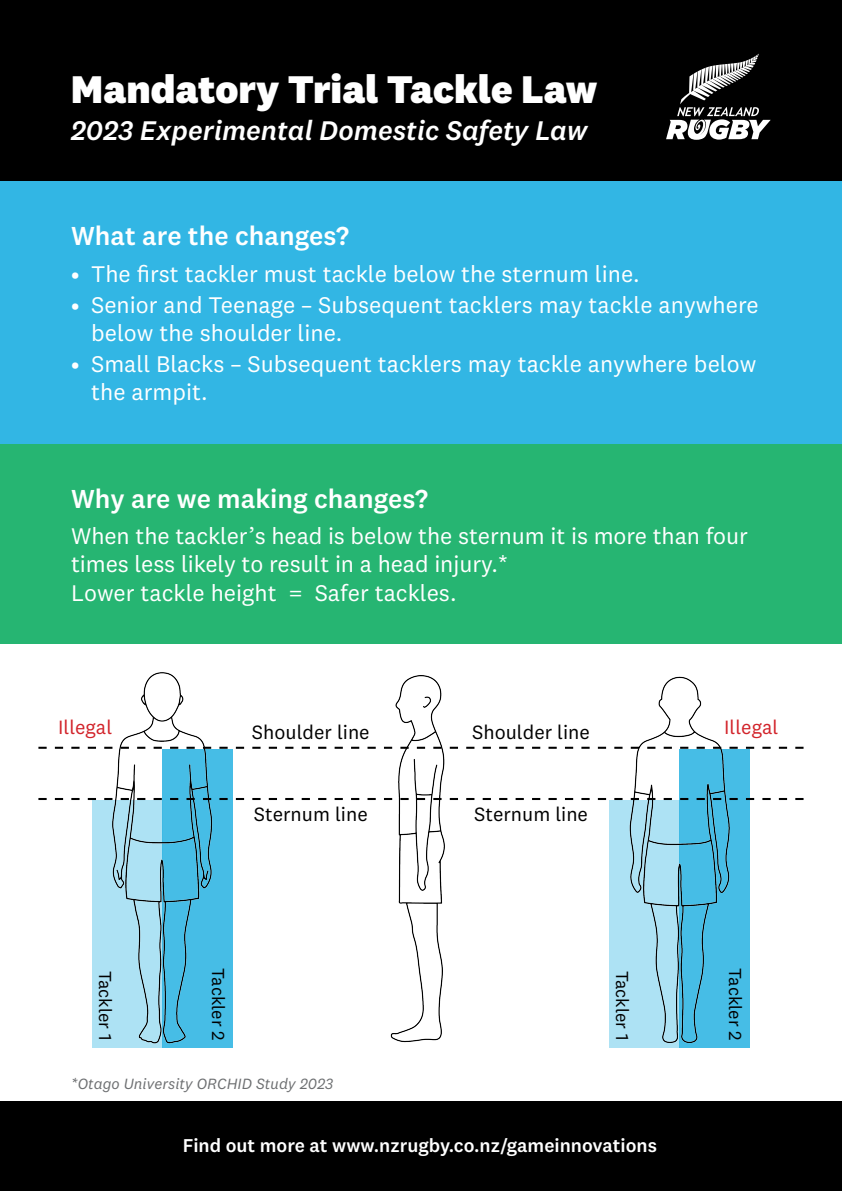
<style>
.page{position:relative;width:842px;height:1191px;background:#fff}
.page>*{position:absolute;margin:0;border:0;box-sizing:border-box;transform-origin:0 0}
.Heading_1{font:800 40px "National 2";color:#fff}
.Heading_2{font:italic 500 28px "National 2";color:#fff}
.Heading_2-2{font:500 27px "National 2";color:#fff}
.Heading_2-3{font:23.5px/28.2px "National 2";color:#fff}
.text_copy{font:20px "National 2";color:#000}
.text_copy-2{font:20px "National 2";color:#d2232a}
.small_text{font:500 19.2px "National 2";color:#fff}
.text_copy-3{font:18px "National 2";color:#000}
.small_text-2{font:italic 15.4px "National 2";color:#6d6f71}
</style>
<div class="page">
<div style="left:609px;top:800px;width:70px;height:247px;background:#ade2f4"></div>
<div style="left:679px;top:749px;width:70px;height:298px;background:#46bde6"></div>
<div style="left:92px;top:800px;width:70px;height:247px;background:#ade2f4"></div>
<div style="left:162px;top:749px;width:70px;height:298px;background:#46bde6"></div>
<div style="left:0;top:0;width:842px;height:183px;background:#000"></div>
<svg style="left:666px;top:54px;width:105px;height:86px"></svg>
<div style="left:0;top:181px;width:842px;height:264px;background:#32b6e4"></div>
<div style="left:0;top:444px;width:842px;height:199px;background:#26b572"></div>
<div style="left:0;top:1101px;width:842px;height:90px;background:#000"></div>
<img style="left:629px;top:676px;width:101px;height:368px">
<img style="left:390px;top:675px;width:55px;height:368px">
<img style="left:112px;top:672px;width:101px;height:372px">
<svg style="left:38px;top:746px;width:765px;height:3px"></svg>
<svg style="left:38px;top:798px;width:765px;height:2px"></svg>
<p class="Heading_1" style="left:71px;top:65px;width:528px">Mandatory Trial Tackle Law</p>
<p class="Heading_2" style="left:71px;top:113px;width:518px">2023 Experimental Domestic Safety Law</p>
<p class="Heading_2-2" style="left:71px;top:219px;width:279px">What are the changes?</p>
<p class="Heading_2-3" style="left:71px;top:259px;width:570px">• The first tackler must tackle below the sternum line.</p>
<p class="Heading_2-3" style="left:91px;top:290px;width:669px;text-indent:-20px">• Senior and Teenage – Subsequent tacklers may tackle anywhere below the shoulder line.</p>
<p class="Heading_2-3" style="left:91px;top:350px;width:667px;text-indent:-20px">• Small Blacks – Subsequent tacklers may tackle anywhere below the armpit.</p>
<p class="Heading_2-2" style="left:71px;top:482px;width:359px">Why are we making changes?</p>
<p class="Heading_2-3" style="left:71px;top:522px;width:678px">When the tackler’s head is below the sternum it is more than four times less likely to result in a head injury.*<br>Lower tackle height = Safer tackles.</p>
<p class="text_copy-2" style="left:58px;top:715px;width:56px">Illegal</p>
<p class="text_copy" style="left:252px;top:720px;width:119px">Shoulder line</p>
<p class="text_copy" style="left:472px;top:720px;width:119px">Shoulder line</p>
<p class="text_copy" style="left:254px;top:802px;width:115px">Sternum line</p>
<p class="text_copy" style="left:474px;top:802px;width:115px">Sternum line</p>
<p class="text_copy-2" style="left:724px;top:715px;width:56px">Illegal</p>
<p class="text_copy-3" style="left:116px;top:970px;width:71px;rotate:90deg">Tackler 1</p>
<p class="text_copy-3" style="left:229px;top:967px;width:74px;rotate:90deg">Tackler 2</p>
<p class="small_text-2" style="left:71px;top:1074px;width:264px">*Otago University ORCHID Study 2023</p>
<p class="text_copy-3" style="left:633px;top:970px;width:71px;rotate:90deg">Tackler 1</p>
<p class="text_copy-3" style="left:746px;top:967px;width:74px;rotate:90deg">Tackler 2</p>
<p class="small_text" style="left:183px;top:1134px;width:476px">Find out more at www.nzrugby.co.nz/gameinnovations</p>
</div>
